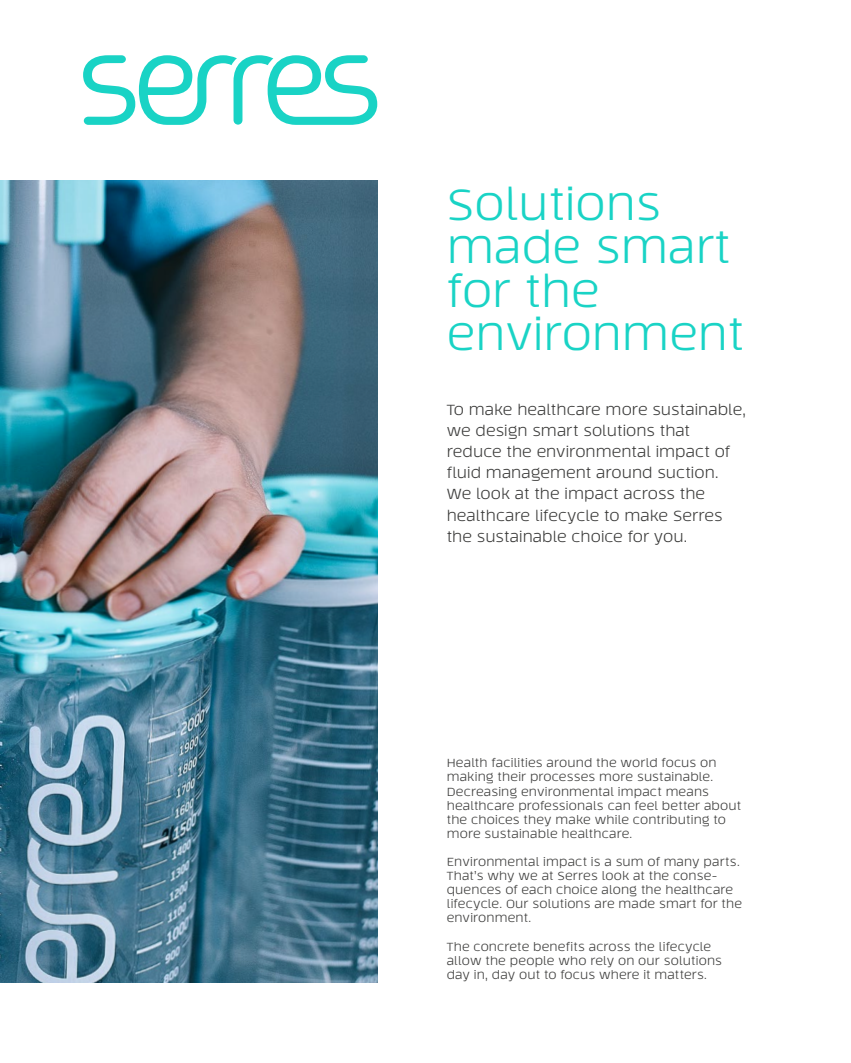
<style>
.page{position:relative;width:851px;height:1063px;background:#fff}
.page>*{position:absolute;margin:0;border:0;box-sizing:border-box;transform-origin:0 0}
.leipis{font:300 44.55px/43.2px "Tecna";color:#19d3c5}
.Big_Black_Bread{font:300 15px/21.1px "Tecna";color:#3c3c3b}
.Bread_Black{font:300 12px/14.1px "Tecna";letter-spacing:.01em;color:#3c3c3b}
</style>
<div class="page">
<img style="left:0;top:180px;width:377px;height:802px">
<svg style="left:83px;top:55px;width:294px;height:70px"></svg>
<p class="leipis" style="left:446px;top:183px;width:299px">Solutions made smart for the environment</p>
<p class="Big_Black_Bread" style="left:446px;top:399px;width:300px">To make healthcare more sustainable, we design smart solutions that reduce the environmental impact of fluid management around suction.<br>We look at the impact across the healthcare lifecycle to make Serres the sustainable choice for you.</p>
<p class="Bread_Black" style="left:446px;top:756px;width:296px">Health facilities around the world focus on making their processes more sustainable.<br>Decreasing environmental impact means healthcare professionals can feel better about the choices they make while contributing to more sustainable healthcare.</p>
<p class="Bread_Black" style="left:446px;top:855px;width:297px">Environmental impact is a sum of many parts.<br>That’s why we at Serres look at the conse&shy;quences of each choice along the healthcare lifecycle. Our solutions are made smart for the environment.</p>
<p class="Bread_Black" style="left:446px;top:939px;width:277px">The concrete benefits across the lifecycle allow the people who rely on our solutions day in, day out to focus where it matters.</p>
</div>
